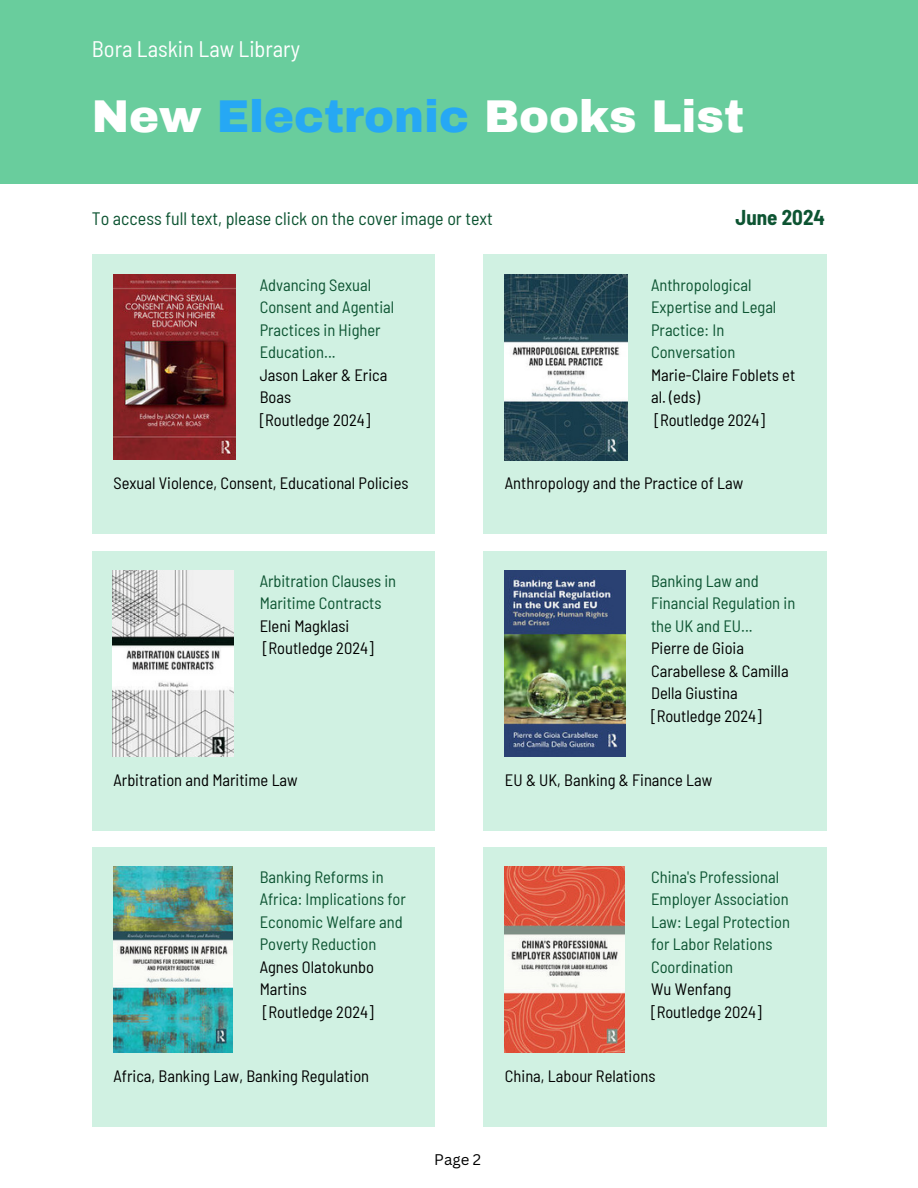
<style>
.page{position:relative;width:918px;height:1188px;background:#fff}
.page>*{position:absolute;margin:0;border:0;box-sizing:border-box;transform-origin:0 0}
.t1{font:900 45px "Archivo";color:#fff}
.t2{font:semi-condensed 22.5px "Barlow";color:#fff}
.t3{font:700 semi-condensed 21px "Barlow";color:#0d5432}
.t4{font:semi-condensed 18px "Barlow";color:#0d5432}
.t5{font:semi-condensed 16.5px/22.5px "Barlow";color:#0d5432}
.t6{font:semi-condensed 16.5px/22.5px "Barlow";color:#000}
.t7{font:15px "Canva Sans";color:#000}
.s1{color:#26a8f4}
.s2{color:#000}
.s3{color:#0d5432}
</style>
<div class="page">
<div style="left:0;top:0;width:918px;height:184px;background:#69cd9d"></div>
<div style="left:92px;top:255px;width:343px;height:279px;background:#d0f1e2"></div>
<div style="left:483px;top:255px;width:343px;height:279px;background:#d0f1e2"></div>
<div style="left:92px;top:551px;width:343px;height:279px;background:#d0f1e2"></div>
<div style="left:483px;top:551px;width:343px;height:279px;background:#d0f1e2"></div>
<div style="left:92px;top:847px;width:343px;height:279px;background:#d0f1e2"></div>
<div style="left:483px;top:847px;width:343px;height:279px;background:#d0f1e2"></div>
<img style="left:114px;top:274px;width:121px;height:186px">
<img style="left:505px;top:275px;width:123px;height:185px">
<img style="left:112px;top:570px;width:122px;height:186px">
<img style="left:504px;top:570px;width:122px;height:186px">
<img style="left:114px;top:867px;width:119px;height:185px">
<img style="left:504px;top:867px;width:121px;height:185px">
<p class="t2" style="left:92px;top:35px;width:210px">Bora Laskin Law Library</p>
<h4 class="t1" style="left:92px;top:93px;width:654px">New <span class="s1">Electronic</span> Books List</h4>
<p class="t4" style="left:92px;top:207px;width:403px">To access full text, please click on the cover image or text</p>
<h4 class="t3" style="left:736px;top:204px;width:91px">June 2024</h4>
<h4 class="t5" style="left:260px;top:273px;width:136px">Advancing Sexual<br>Consent and Agential<br>Practices in Higher<br>Education...<br><span class="s2">Jason Laker &amp; Erica<br>Boas<br>[Routledge 2024]</span></h4>
<h4 class="t6" style="left:114px;top:472px;width:296px">Sexual Violence, Consent, Educational Policies</h4>
<p class="t5" style="left:651px;top:273px;width:146px">Anthropological<br>Expertise and Legal<br>Practice: In<br>Conversation<br><span class="s2">Marie-Claire Foblets et al. (eds)<br>[Routledge 2024]</span></p>
<h4 class="t6" style="left:505px;top:472px;width:240px">Anthropology and the Practice of Law</h4>
<h4 class="t5" style="left:260px;top:569px;width:138px">Arbitration Clauses in<br>Maritime Contracts<br><span class="s2">Eleni Magklasi [Routledge 2024]</span></h4>
<p class="t6" style="left:114px;top:768px;width:186px">Arbitration and Maritime Law</p>
<h4 class="t6" style="left:651px;top:569px;width:146px"><span class="s3">Banking Law and<br>Financial Regulation in the UK and EU...<br></span>Pierre de Gioia<br>Carabellese &amp; Camilla<br>Della Giustina [Routledge 2024]</h4>
<h4 class="t6" style="left:505px;top:768px;width:209px">EU &amp; UK, Banking &amp; Finance Law</h4>
<p class="t5" style="left:260px;top:865px;width:148px">Banking Reforms in<br>Africa: Implications for<br>Economic Welfare and<br>Poverty Reduction<br><span class="s2">Agnes Olatokunbo<br>Martins<br>[Routledge 2024]</span></p>
<h4 class="t6" style="left:114px;top:1064px;width:257px">Africa, Banking Law, Banking Regulation</h4>
<h4 class="t5" style="left:651px;top:865px;width:141px">China's Professional<br>Employer Association<br>Law: Legal Protection for Labor Relations<br>Coordination<br><span class="s2">Wu Wenfang [Routledge 2024]</span></h4>
<p class="t6" style="left:505px;top:1064px;width:152px">China, Labour Relations</p>
<h4 class="t7" style="left:434px;top:1149px;width:48px">Page 2</h4>
</div>
